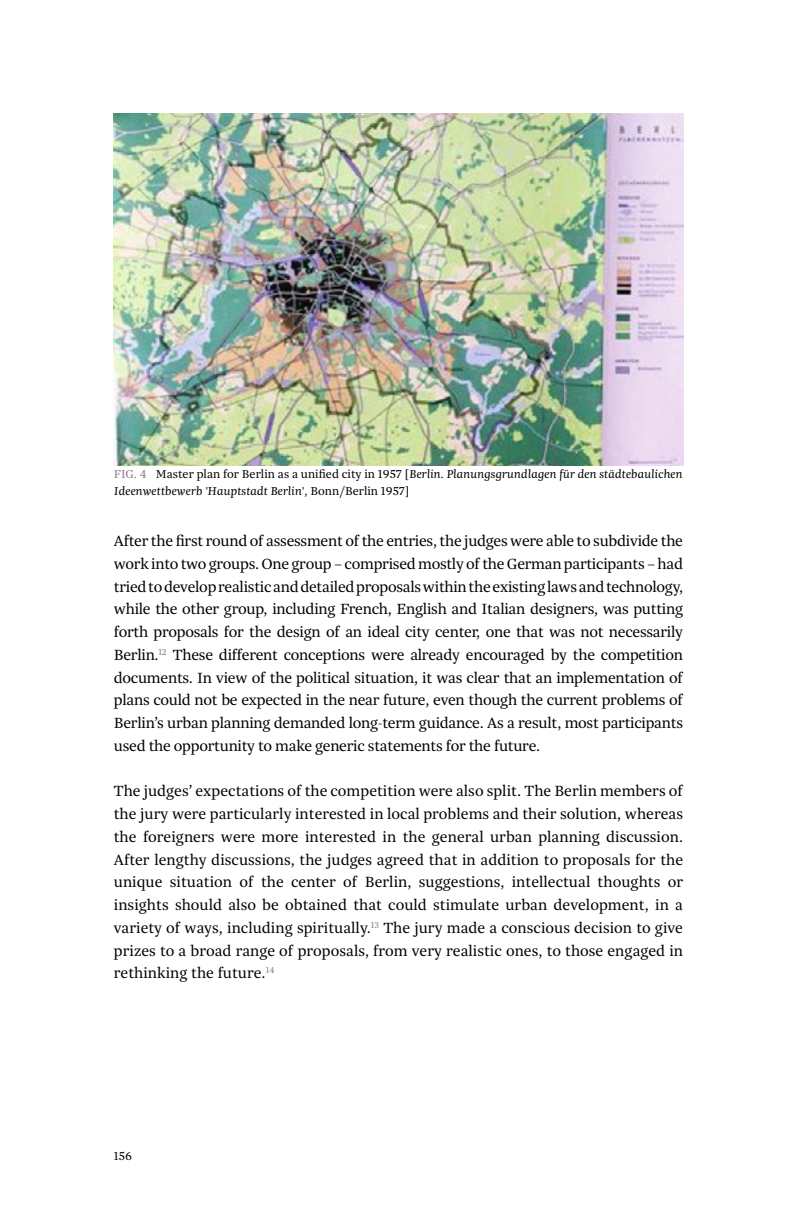
<style>
.page{position:relative;width:797px;height:1206px;background:#fff}
.page>*{position:absolute;margin:0;border:0;box-sizing:border-box;transform-origin:0 0}
.BODY_Normal{font:300 15.75px/22.8px "Trola Text";letter-spacing:-.01em;color:#000;text-align:justify}
.t1{font:italic 300 12.25px/17.2px "Trola Text";color:#000}
.t2{font:300 12.25px "Trola Text";color:#000}
.s1{font-style:normal;color:#877b91}
.s2{font-style:normal}
</style>
<div class="page">
<img style="left:114px;top:114px;width:568px;height:351px">
<p class="t1" style="left:114px;top:466px;width:570px"><span class="s1">FIG. 4</span> <span class="s2">Master plan for Berlin as a unified city in 1957 [</span>Berlin. Planungsgrundlagen für den städtebaulichen<br>Ideenwettbewerb 'Hauptstadt Berlin<span class="s2">', Bonn/Berlin 1957]</span></p>
<p class="BODY_Normal" style="left:114px;top:529px;width:570px">After the first round of assessment of the entries, the judges were able to subdivide the work into two groups. One group – comprised mostly of the German participants – had tried to develop realistic and detailed proposals within the existing laws and technology, while the other group, including French, English and Italian designers, was putting forth proposals for the design of an ideal city center, one that was not necessarily Berlin.<sup>12</sup> These different conceptions were already encouraged by the competition documents. In view of the political situation, it was clear that an implementation of plans could not be expected in the near future, even though the current problems of Berlin’s urban planning demanded long-term guidance. As a result, most participants used the opportunity to make generic statements for the future.</p>
<p class="BODY_Normal" style="left:114px;top:780px;width:570px">The judges’ expectations of the competition were also split. The Berlin members of the jury were particularly interested in local problems and their solution, whereas the foreigners were more interested in the general urban planning discussion.<br>After lengthy discussions, the judges agreed that in addition to proposals for the unique situation of the center of Berlin, suggestions, intellectual thoughts or insights should also be obtained that could stimulate urban development, in a variety of ways, including spiritually.<sup>13</sup> The jury made a conscious decision to give prizes to a broad range of proposals, from very realistic ones, to those engaged in rethinking the future.<sup>14</sup></p>
<p class="t2" style="left:114px;top:1149px;width:20px">156</p>
</div>
